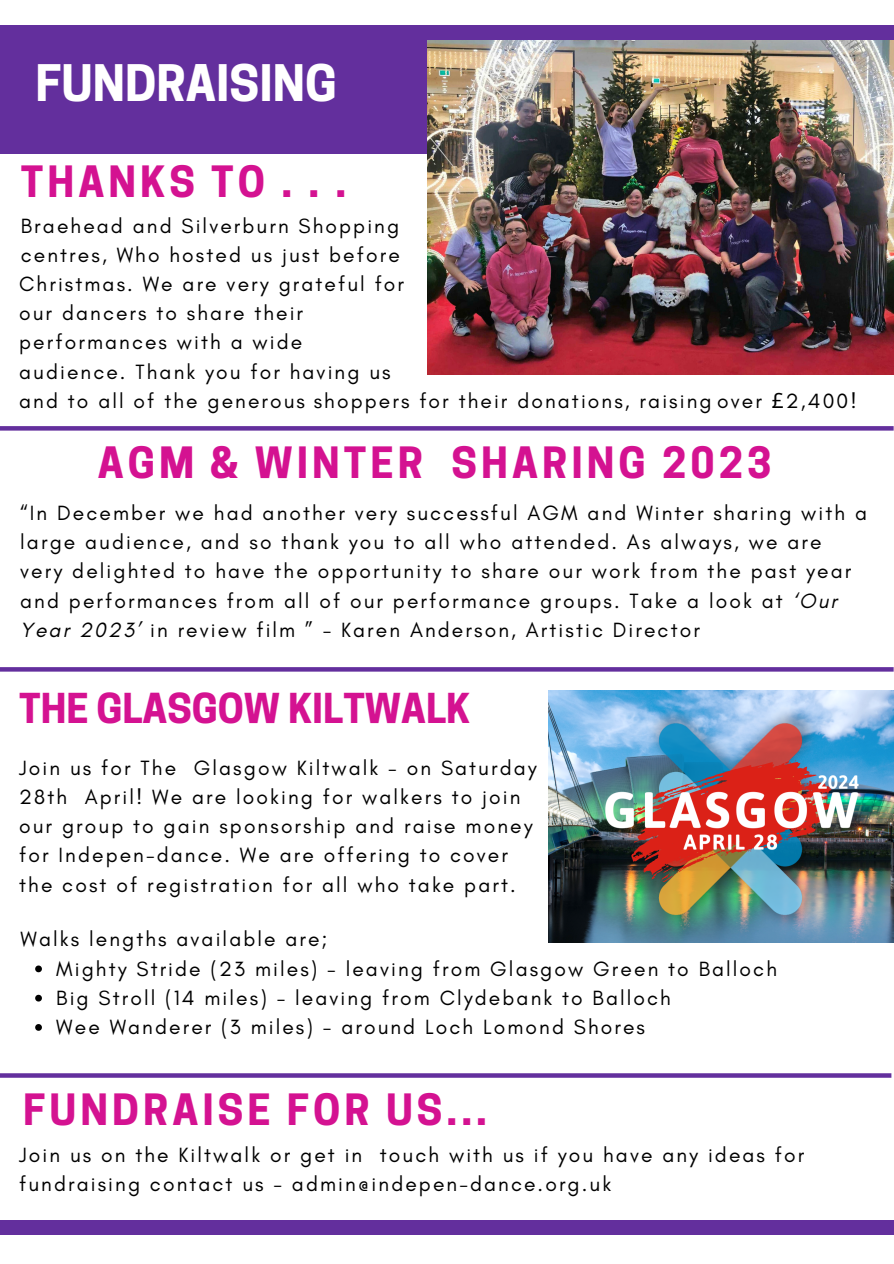
<style>
.page{position:relative;width:894px;height:1264px;background:#fff}
.page>*{position:absolute;margin:0;border:0;box-sizing:border-box;transform-origin:0 0}
.t1{font:700 47.25px "Cooper Hewitt";color:#fff}
.t2{font:700 40.5px "Cooper Hewitt";letter-spacing:.1em;color:#d41291}
.t3{font:700 38.7px "Cooper Hewitt";color:#d41291}
.t4{font:21px/29.2px "Glacial Indifference";letter-spacing:.1em;color:#000}
.s1{font-family:"Noto Sans"}
.s2{font-style:italic}
</style>
<div class="page">
<div style="left:0;top:25px;width:893px;height:129px;background:#632f9d"></div>
<div style="left:0;top:1220px;width:893px;height:13px;background:#632f9d"></div>
<svg style="left:0;top:426px;width:893px;height:4px;background:#67349f"></svg>
<svg style="left:0;top:667px;width:893px;height:4px;background:#6835a0"></svg>
<img style="left:427px;top:40px;width:466px;height:335px">
<img style="left:548px;top:691px;width:345px;height:252px">
<svg style="left:35px;top:965px;width:7px;height:7px"></svg>
<svg style="left:35px;top:994px;width:7px;height:7px"></svg>
<svg style="left:35px;top:1024px;width:7px;height:6px"></svg>
<svg style="left:0;top:1073px;width:891px;height:4px;background:#6d3ca3"></svg>
<h2 class="t1" style="left:35px;top:65px;width:303px">FUNDRAISING</h2>
<h2 class="t2" style="left:21px;top:167px;width:327px">THANKS TO . . .</h2>
<p class="t4" style="left:21px;top:211px;width:380px">Braehead and Silverburn Shopping centres, Who hosted us just before</p>
<p class="t4" style="left:19px;top:269px;width:838px">Christmas. We are very grateful for<br>our dancers to share their<br>performances with a wide<br>audience. Thank you for having us<br>and to all of the generous shoppers for their donations, raising over <span class="s1">£</span>2,400!</p>
<p class="t2" style="left:98px;top:448px;width:675px">AGM &amp; WINTER SHARING 2023</p>
<p class="t4" style="left:20px;top:498px;width:848px">“In December we had another very successful AGM and Winter sharing with a large audience, and so thank you to all who attended. As always, we are very delighted to have the opportunity to share our work from the past year and performances from all of our performance groups. Take a look at <span class="s2">‘Our Year 2023’</span> in review film ” - Karen Anderson, Artistic Director</p>
<p class="t3" style="left:19px;top:694px;width:452px">THE GLASGOW KILTWALK</p>
<p class="t4" style="left:19px;top:752px;width:519px">Join us for The Glasgow Kiltwalk - on Saturday 28th April! We are looking for walkers to join our group to gain sponsorship and raise money for Indepen-dance. We are offering to cover the cost of registration for all who take part.</p>
<p class="t4" style="left:21px;top:924px;width:308px">Walks lengths available are;</p>
<p class="t4" style="left:56px;top:953px;width:722px">Mighty Stride (23 miles) - leaving from Glasgow Green to Balloch</p>
<h2 class="t4" style="left:56px;top:982px;width:616px">Big Stroll (14 miles) - leaving from Clydebank to Balloch</h2>
<p class="t4" style="left:56px;top:1012px;width:590px">Wee Wanderer (3 miles) - around Loch Lomond Shores</p>
<p class="t2" style="left:23px;top:1094px;width:465px">FUNDRAISE FOR US...</p>
<p class="t4" style="left:19px;top:1139px;width:786px">Join us on the Kiltwalk or get in touch with us if you have any ideas for fundraising contact us - admin@indepen-dance.org.uk</p>
</div>
